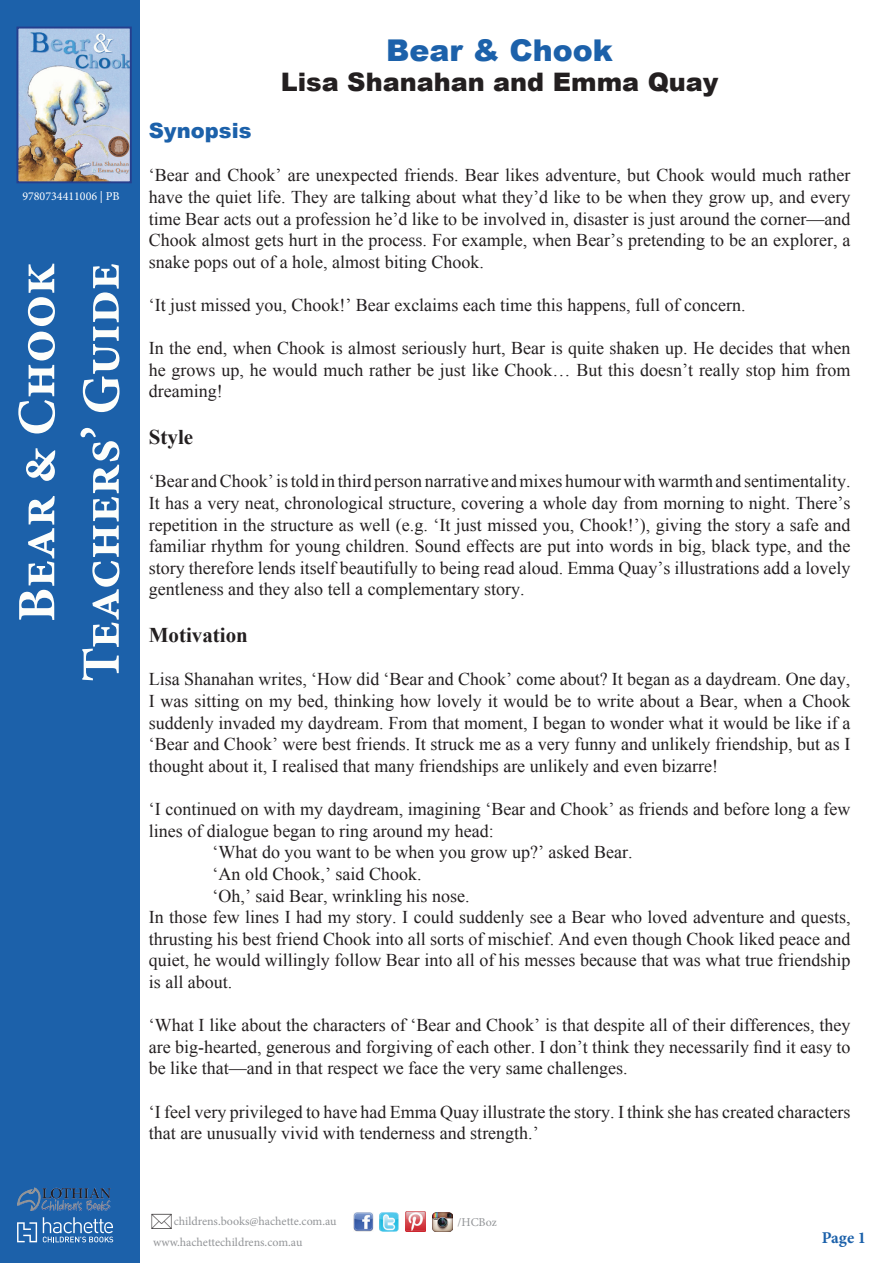
<style>
.page{position:relative;width:893px;height:1263px;background:#fff}
.page>*{position:absolute;margin:0;border:0;box-sizing:border-box;transform-origin:0 0}
.t1{font:700 54px/64.5px "Minion Pro";color:#fdfefb;text-align:right}
.t2{font:900 30px "Arial";color:#1c61aa}
.t3{font:900 25.5px "Arial";color:#231f20}
.t4{font:700 21px "Times New Roman";color:#231f20}
.t5{font:900 21px "Arial";color:#1c61aa}
.t6{font:18px/21.6px "Times New Roman";color:#231f20;text-align:justify}
.t7{font:700 16.5px "Minion Pro";color:#1c61aa}
.t8{font:12px "Minion Pro";color:#939598}
.t9{font:12px "Minion Pro";color:#fff}
</style>
<div class="page">
<div style="left:0;top:0;width:140px;height:1263px;background:#1c61aa"></div>
<img style="left:19px;top:30px;width:110px;height:150px">
<div style="left:16px;top:27px;width:116px;height:156px;border:2px solid #253f8e"></div>
<svg style="left:43px;top:1217px;width:70px;height:25px"></svg>
<svg style="left:17px;top:1222px;width:20px;height:20px"></svg>
<img style="left:379px;top:1212px;width:20px;height:20px">
<img style="left:353px;top:1212px;width:20px;height:20px">
<img style="left:405px;top:1212px;width:20px;height:19px">
<img style="left:432px;top:1212px;width:20px;height:20px">
<svg style="left:17px;top:1188px;width:94px;height:23px"></svg>
<p class="t9" style="left:22px;top:188px;width:99px">9780734411006 | PB</p>
<h1 class="t1" style="left:4px;top:682px;width:421px;rotate:-90deg">Bear &amp; Chook<br>Teachers’ Guide</h1>
<h2 class="t2" style="left:386px;top:28px;width:228px">Bear &amp; Chook</h2>
<h3 class="t3" style="left:281px;top:64px;width:439px">Lisa Shanahan and Emma Quay</h3>
<p class="t5" style="left:149px;top:115px;width:104px">Synopsis</p>
<p class="t6" style="left:149px;top:164px;width:703px">‘Bear and Chook’ are unexpected friends. Bear likes adventure, but Chook would much rather have the quiet life. They are talking about what they’d like to be when they grow up, and every time Bear acts out a profession he’d like to be involved in, disaster is just around the corner—and Chook almost gets hurt in the process. For example, when Bear’s pretending to be an explorer, a snake pops out of a hole, almost biting Chook.</p>
<p class="t6" style="left:149px;top:294px;width:598px">‘It just missed you, Chook!’ Bear exclaims each time this happens, full of concern.</p>
<p class="t6" style="left:149px;top:337px;width:703px">In the end, when Chook is almost seriously hurt, Bear is quite shaken up. He decides that when he grows up, he would much rather be just like Chook… But this doesn’t really stop him from dreaming!</p>
<p class="t4" style="left:149px;top:423px;width:46px">Style</p>
<p class="t6" style="left:149px;top:470px;width:703px">‘Bear and Chook’ is told in third person narrative and mixes humour with warmth and sentimentality.<br>It has a very neat, chronological structure, covering a whole day from morning to night. There’s repetition in the structure as well (e.g. ‘It just missed you, Chook!’), giving the story a safe and familiar rhythm for young children. Sound effects are put into words in big, black type, and the story therefore lends itself beautifully to being read aloud. Emma Quay’s illustrations add a lovely gentleness and they also tell a complementary story.</p>
<p class="t4" style="left:149px;top:621px;width:101px">Motivation</p>
<p class="t6" style="left:149px;top:668px;width:703px">Lisa Shanahan writes, ‘How did ‘Bear and Chook’ come about? It began as a daydream. One day, I was sitting on my bed, thinking how lovely it would be to write about a Bear, when a Chook suddenly invaded my daydream. From that moment, I began to wonder what it would be like if a ‘Bear and Chook’ were best friends. It struck me as a very funny and unlikely friendship, but as I thought about it, I realised that many friendships are unlikely and even bizarre!</p>
<p class="t6" style="left:149px;top:798px;width:703px">‘I continued on with my daydream, imagining ‘Bear and Chook’ as friends and before long a few</p>
<p class="t6" style="left:149px;top:820px;width:346px">lines of dialogue began to ring around my head:</p>
<p class="t6" style="left:213px;top:841px;width:421px">‘What do you want to be when you grow up?’ asked Bear.</p>
<p class="t6" style="left:213px;top:863px;width:210px">‘An old Chook,’ said Chook.</p>
<p class="t6" style="left:213px;top:884px;width:258px">‘Oh,’ said Bear, wrinkling his nose.</p>
<p class="t6" style="left:149px;top:906px;width:703px">In those few lines I had my story. I could suddenly see a Bear who loved adventure and quests,</p>
<p class="t6" style="left:149px;top:928px;width:703px">thrusting his best friend Chook into all sorts of mischief. And even though Chook liked peace and</p>
<p class="t6" style="left:149px;top:949px;width:703px">quiet, he would willingly follow Bear into all of his messes because that was what true friendship</p>
<p class="t6" style="left:149px;top:971px;width:85px">is all about.</p>
<p class="t6" style="left:149px;top:1014px;width:703px">‘What I like about the characters of ‘Bear and Chook’ is that despite all of their differences, they are big-hearted, generous and forgiving of each other. I don’t think they necessarily find it easy to be like that—and in that respect we face the very same challenges.</p>
<p class="t6" style="left:149px;top:1100px;width:703px">‘I feel very privileged to have had Emma Quay illustrate the story. I think she has created characters that are unusually vivid with tenderness and strength.’</p>
<p class="t8" style="left:174px;top:1213px;width:164px">childrens.books@hachette.com.au</p>
<p class="t8" style="left:458px;top:1214px;width:41px">/HCBoz</p>
<p class="t8" style="left:153px;top:1234px;width:151px">www.hachettechildrens.com.au</p>
<p class="t7" style="left:822px;top:1226px;width:46px">Page 1</p>
</div>
